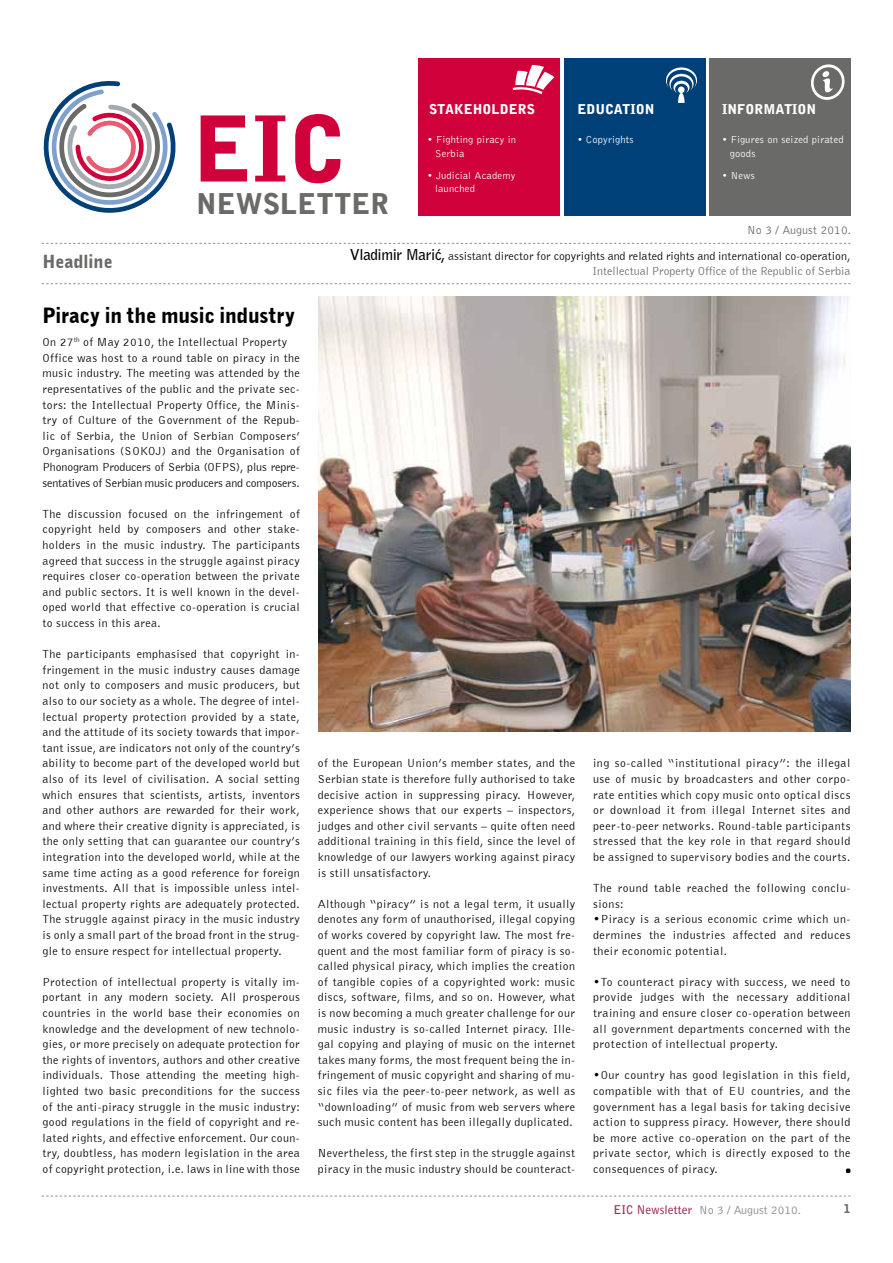
<style>
.page{position:relative;width:893px;height:1263px;background:#fff}
.page>*{position:absolute;margin:0;border:0;box-sizing:border-box;transform-origin:0 0}
.t1{font:900 90px "Bell Gothic";color:#cf003a}
.t2{font:900 28.5px "Bell Gothic";color:#6a6a69}
.t3{font:21px "Bell Gothic C Blk BT";letter-spacing:-.01em;color:#000}
.t4{font:18px "Bell Gothic C Blk BT";color:#6a6a69}
.t5{font:900 13.5px "Bell Gothic";color:#fff}
.t6{font:12px/15.6px "Bell Gothic CBT";letter-spacing:.03em;color:#000;text-align:justify}
.t7{font:12px/15px "Bell Gothic CBT";color:#000;text-align:right}
.t8{font:300 12px "Bell Gothic";color:#868786}
.t9{font:300 12px "Bell Gothic";letter-spacing:.01em;color:#6a6a69}
.t10{font:900 12px "Bell Gothic";color:#6a6a69}
.t11{font:300 10.5px/13.5px "Bell Gothic";letter-spacing:.02em;color:#fff}
.s1{font-family:"Bell Gothic";font-weight:700;font-size:15px}
.s2{color:#6a6a69}
.s3{font-weight:700;color:#a33354}
</style>
<div class="page">
<svg style="left:42px;top:1196px;width:808px;height:1px"></svg>
<svg style="left:42px;top:243px;width:808px;height:1px"></svg>
<svg style="left:42px;top:283px;width:808px;height:1px"></svg>
<svg style="left:43px;top:81px;width:133px;height:132px"></svg>
<svg style="left:846px;top:1168px;width:4px;height:5px"></svg>
<img style="left:319px;top:297px;width:531px;height:434px">
<div style="left:419px;top:58px;width:141px;height:158px;background:#cf003a"></div>
<svg style="left:513px;top:65px;width:41px;height:29px"></svg>
<div style="left:564px;top:58px;width:141px;height:158px;background:#004079"></div>
<svg style="left:666px;top:67px;width:31px;height:36px"></svg>
<div style="left:709px;top:58px;width:141px;height:158px;background:#6a6a69"></div>
<svg style="left:811px;top:64px;width:34px;height:36px"></svg>
<h3 class="t4" style="left:43px;top:250px;width:72px">Headline</h3>
<h1 class="t1" style="left:193px;top:97px;width:157px">EIC</h1>
<h2 class="t2" style="left:196px;top:187px;width:195px">NEWSLETTER</h2>
<p class="t5" style="left:429px;top:102px;width:107px">STAKEHOLDERS</p>
<p class="t5" style="left:577px;top:102px;width:79px">EDUCATION</p>
<p class="t5" style="left:722px;top:102px;width:95px">INFORMATION</p>
<p class="t11" style="left:730px;top:133px;width:116px;text-indent:-7px">• Figures on seized pirated goods</p>
<p class="t11" style="left:722px;top:169px;width:34px">• News</p>
<p class="t11" style="left:435px;top:133px;width:82px;text-indent:-7px">• Fighting piracy in<br>Serbia</p>
<p class="t11" style="left:435px;top:169px;width:82px;text-indent:-7px">• Judicial Academy launched</p>
<p class="t11" style="left:577px;top:133px;width:58px">• Copyrights</p>
<p class="t9" style="left:747px;top:223px;width:106px">No 3 / August 2010.</p>
<p class="t7" style="left:350px;top:248px;width:502px"><span class="s1">Vladimir Marić,</span> assistant director for copyrights and related rights and international co-operation,<br><span class="s2">Intellectual Property Office of the Republic of Serbia</span></p>
<h3 class="t3" style="left:43px;top:302px;width:254px">Piracy in the music industry</h3>
<p class="t6" style="left:43px;top:334px;width:259px;text-align:left">On 27<sup>th</sup> of May 2010, the Intellectual Property Office was host to a round table on piracy in the music industry. The meeting was attended by the representatives of the public and the private sec&shy;tors: the Intellectual Property Office, the Minis&shy;try of Culture of the Government of the Repub&shy;lic of Serbia, the Union of Serbian Composers’ Organisations (SOKOJ) and the Organisation of Phonogram Producers of Serbia (OFPS), plus repre&shy;sentatives of Serbian music producers and composers.</p>
<p class="t6" style="left:43px;top:506px;width:259px">The discussion focused on the infringement of copyright held by composers and other stake&shy;holders in the music industry. The participants agreed that success in the struggle against piracy requires closer co-operation between the private and public sectors. It is well known in the devel&shy;oped world that effective co-operation is crucial to success in this area.</p>
<p class="t6" style="left:43px;top:646px;width:259px">The participants emphasised that copyright in&shy;fringement in the music industry causes damage not only to composers and music producers, but also to our society as a whole. The degree of intel&shy;lectual property protection provided by a state, and the attitude of its society towards that impor&shy;tant issue, are indicators not only of the country’s ability to become part of the developed world but also of its level of civilisation. A social setting which ensures that scientists, artists, inventors and other authors are rewarded for their work, and where their creative dignity is appreciated, is the only setting that can guarantee our country’s integration into the developed world, while at the same time acting as a good reference for foreign investments. All that is impossible unless intel&shy;lectual property rights are adequately protected.<br>The struggle against piracy in the music industry is only a small part of the broad front in the strug&shy;gle to ensure respect for intellectual property.</p>
<p class="t6" style="left:43px;top:974px;width:259px">Protection of intellectual property is vitally im&shy;portant in any modern society. All prosperous countries in the world base their economies on knowledge and the development of new technolo&shy;gies, or more precisely on adequate protection for the rights of inventors, authors and other creative individuals. Those attending the meeting high&shy;lighted two basic preconditions for the success of the anti-piracy struggle in the music industry: good regulations in the field of copyright and re&shy;lated rights, and effective enforcement. Our coun&shy;try, doubtless, has modern legislation in the area of copyright protection, i.e. laws in line with those</p>
<p class="t6" style="left:318px;top:755px;width:259px">of the European Union’s member states, and the Serbian state is therefore fully authorised to take decisive action in suppressing piracy. However, experience shows that our experts – inspectors, judges and other civil servants – quite often need additional training in this field, since the level of knowledge of our lawyers working against piracy is still unsatisfactory.</p>
<p class="t6" style="left:318px;top:896px;width:259px">Although “piracy” is not a legal term, it usually denotes any form of unauthorised, illegal copying of works covered by copyright law. The most fre&shy;quent and the most familiar form of piracy is so&shy;called physical piracy, which implies the creation of tangible copies of a copyrighted work: music discs, software, films, and so on. However, what is now becoming a much greater challenge for our music industry is so-called Internet piracy. Ille&shy;gal copying and playing of music on the internet takes many forms, the most frequent being the in&shy;fringement of music copyright and sharing of mu&shy;sic files via the peer-to-peer network, as well as “downloading” of music from web servers where such music content has been illegally duplicated.</p>
<p class="t6" style="left:318px;top:1145px;width:259px">Nevertheless, the first step in the struggle against piracy in the music industry should be counteract-</p>
<p class="t6" style="left:593px;top:755px;width:259px">ing so-called “institutional piracy”: the illegal use of music by broadcasters and other corpo&shy;rate entities which copy music onto optical discs or download it from illegal Internet sites and peer-to-peer networks. Round-table participants stressed that the key role in that regard should be assigned to supervisory bodies and the courts.</p>
<p class="t6" style="left:593px;top:880px;width:259px">The round table reached the following conclu&shy;sions:</p>
<p class="t6" style="left:593px;top:911px;width:259px">•Piracy is a serious economic crime which un&shy;dermines the industries affected and reduces their economic potential.</p>
<p class="t6" style="left:593px;top:974px;width:259px">•To counteract piracy with success, we need to provide judges with the necessary additional training and ensure closer co-operation between all government departments concerned with the protection of intellectual property.</p>
<p class="t6" style="left:593px;top:1067px;width:259px">•Our country has good legislation in this field, compatible with that of EU countries, and the government has a legal basis for taking decisive action to suppress piracy. However, there should be more active co-operation on the part of the private sector, which is directly exposed to the consequences of piracy.</p>
<p class="t8" style="left:613px;top:1203px;width:189px"><span class="s3">EIC Newsletter</span> No 3 / August 2010.</p>
<p class="t10" style="left:844px;top:1202px;width:8px">1</p>
</div>
